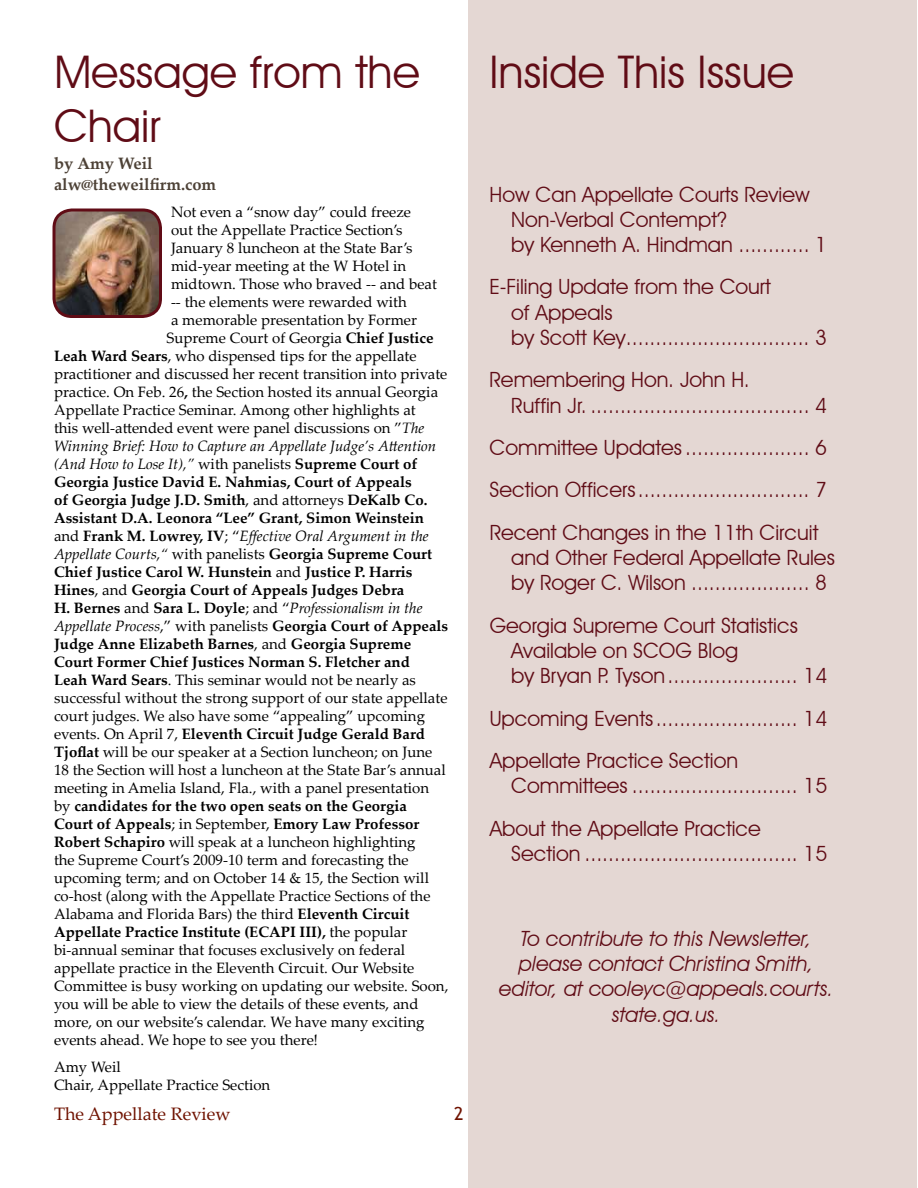
<style>
.page{position:relative;width:918px;height:1188px;background:#fff}
.page>*{position:absolute;margin:0;border:0;box-sizing:border-box;transform-origin:0 0}
.t1{font:45px/54px "Avant Garde IT Cby BT";color:#600c16}
.t2{font:21px/25.2px "Avant Garde IT Cby BT";color:#600c16}
.t3{font:italic 21px/25.2px "Avant Garde IT Cby BT";color:#600c16;text-align:center}
.t4{font:18px "Palatino Linotype";color:#6f1200}
.t5{font:18px "Trebuchet MS";color:#6f1200}
.t6{font:700 16.5px/21px "Palatino Linotype";color:#4d4136}
.t7{font:15px/18px "Palatino Linotype";color:#000}
.t8{font:700 15px "Palatino Linotype";color:#000}
.t9{font:italic 15px "Palatino Linotype";color:#000}
.s1{font-weight:700}
.s2{font-style:italic}
.s3{font-style:normal}
.s4{font-weight:700;font-style:normal}
.s5{font-weight:400}
.s6{font-weight:400;font-style:italic}
</style>
<div class="page">
<img style="left:56px;top:212px;width:104px;height:102px">
<div style="left:52px;top:208px;width:110px;height:110px;border:3px solid #600c16;border-radius:18px"></div>
<div style="left:468px;top:0;width:448px;height:1188px;background:#e4d7d3"></div>
<h1 class="t1" style="left:54px;top:45px;width:368px">Message from the<br>Chair</h1>
<p class="t6" style="left:54px;top:152px;width:164px">by Amy Weil alw@theweilfirm.com</p>
<p class="t7" style="left:171px;top:203px;width:242px">Not even a “snow day” could freeze</p>
<p class="t7" style="left:171px;top:221px;width:233px">out the Appellate Practice Section’s</p>
<p class="t7" style="left:171px;top:239px;width:243px">January 8 luncheon at the State Bar’s</p>
<p class="t7" style="left:171px;top:257px;width:237px">mid-year meeting at the W Hotel in</p>
<p class="t7" style="left:171px;top:275px;width:267px">midtown. Those who braved -- and beat</p>
<p class="t7" style="left:171px;top:293px;width:237px">-- the elements were rewarded with</p>
<p class="t7" style="left:171px;top:311px;width:248px">a memorable presentation by Former</p>
<p class="t7" style="left:166px;top:329px;width:269px">Supreme Court of Georgia <span class="s1">Chief Justice</span></p>
<p class="t7" style="left:54px;top:347px;width:364px"><span class="s1">Leah Ward Sears</span>, who dispensed tips for the appellate</p>
<p class="t7" style="left:54px;top:365px;width:395px">practitioner and discussed her recent transition into private</p>
<p class="t7" style="left:54px;top:383px;width:386px">practice. On Feb. 26<span class="s1">,</span> the Section hosted its annual Georgia</p>
<p class="t7" style="left:54px;top:401px;width:363px">Appellate Practice Seminar. Among other highlights at</p>
<p class="t7" style="left:54px;top:419px;width:372px">this well-attended event were panel discussions on ”<span class="s2">The</span></p>
<p class="t9" style="left:54px;top:435px;width:384px">Winning Brief: How to Capture an Appellate Judge’s Attention</p>
<p class="t9" style="left:54px;top:453px;width:365px">(And How to Lose It),” <span class="s3">with panelists</span> <span class="s4">Supreme Court of</span></p>
<p class="t8" style="left:54px;top:471px;width:359px">Georgia Justice David E. Nahmias, Court of Appeals</p>
<p class="t8" style="left:54px;top:489px;width:375px">of Georgia Judge J.D. Smith<span class="s5">, and attorneys</span> DeKalb Co.</p>
<p class="t8" style="left:54px;top:507px;width:371px">Assistant D.A. Leonora “Lee” Grant, Simon Weinstein</p>
<p class="t9" style="left:54px;top:525px;width:376px"><span class="s3">and</span> <span class="s4">Frank M. Lowrey, IV</span><span class="s3">; “</span>Effective Oral Argument in the</p>
<p class="t8" style="left:54px;top:543px;width:380px"><span class="s6">Appellate Courts,“</span> <span class="s5">with panelists</span> Georgia Supreme Court</p>
<p class="t8" style="left:54px;top:561px;width:360px">Chief Justice Carol W. Hunstein <span class="s5">and</span> Justice P. Harris</p>
<p class="t8" style="left:54px;top:579px;width:352px">Hines<span class="s5">, and</span> Georgia Court of Appeals Judges Debra</p>
<p class="t9" style="left:54px;top:597px;width:370px"><span class="s4">H. Bernes</span> <span class="s3">and</span> <span class="s4">Sara L. Doyle</span><span class="s3">; and “</span>Professionalism in the</p>
<p class="t8" style="left:54px;top:615px;width:396px"><span class="s6">Appellate Process</span><span class="s5">,” with panelists</span> Georgia Court of Appeals</p>
<p class="t8" style="left:54px;top:633px;width:359px">Judge Anne Elizabeth Barnes<span class="s5">, and</span> Georgia Supreme</p>
<p class="t8" style="left:54px;top:651px;width:357px">Court Former Chief Justices Norman S. Fletcher and</p>
<p class="t7" style="left:54px;top:671px;width:363px"><span class="s1">Leah Ward Sears</span>. This seminar would not be nearly as</p>
<p class="t7" style="left:54px;top:689px;width:395px">successful without the strong support of our state appellate</p>
<p class="t7" style="left:54px;top:707px;width:373px">court judges. We also have some “appealing” upcoming</p>
<p class="t8" style="left:54px;top:723px;width:373px"><span class="s5">events. On April 7,</span> Eleventh Circuit Judge Gerald Bard</p>
<p class="t7" style="left:54px;top:743px;width:380px"><span class="s1">Tjoflat</span> will be our speaker at a Section luncheon; on June</p>
<p class="t7" style="left:54px;top:761px;width:393px">18 the Section will host a luncheon at the State Bar’s annual</p>
<p class="t7" style="left:54px;top:779px;width:377px">meeting in Amelia Island, Fla., with a panel presentation</p>
<p class="t8" style="left:54px;top:795px;width:354px"><span class="s5">by</span> candidates for the two open seats on the Georgia</p>
<p class="t8" style="left:54px;top:813px;width:367px">Court of Appeals<span class="s5">; in September,</span> Emory Law Professor</p>
<p class="t7" style="left:54px;top:833px;width:363px"><span class="s1">Robert Schapiro</span> will speak at a luncheon highlighting</p>
<p class="t7" style="left:54px;top:851px;width:356px">the Supreme Court’s 2009-10 term and forecasting the</p>
<p class="t7" style="left:54px;top:869px;width:377px">upcoming term; and on October 14 &amp; 15, the Section will</p>
<p class="t7" style="left:54px;top:887px;width:378px">co-host (along with the Appellate Practice Sections of the</p>
<p class="t7" style="left:54px;top:905px;width:357px">Alabama and Florida Bars) the third <span class="s1">Eleventh Circuit</span></p>
<p class="t8" style="left:54px;top:921px;width:355px">Appellate Practice Institute (ECAPI III), <span class="s5">the popular</span></p>
<p class="t7" style="left:54px;top:941px;width:353px">bi-annual seminar that focuses exclusively on federal</p>
<p class="t7" style="left:54px;top:959px;width:362px">appellate practice in the Eleventh Circuit. Our Website</p>
<p class="t7" style="left:54px;top:977px;width:396px">Committee is busy working on updating our website. Soon,</p>
<p class="t7" style="left:54px;top:995px;width:366px">you will be able to view the details of these events, and</p>
<p class="t7" style="left:54px;top:1013px;width:372px">more, on our website’s calendar. We have many exciting</p>
<p class="t7" style="left:54px;top:1031px;width:266px">events ahead. We hope to see you there!</p>
<p class="t7" style="left:54px;top:1057px;width:218px">Amy Weil<br>Chair, Appellate Practice Section</p>
<p class="t4" style="left:54px;top:1101px;width:178px">The Appellate Review</p>
<p class="t5" style="left:454px;top:1103px;width:11px">2</p>
<h1 class="t1" style="left:490px;top:45px;width:306px">Inside This Issue</h1>
<h2 class="t2" style="left:511px;top:181px;width:317px;text-indent:-22px">How Can Appellate Courts Review<br>Non-Verbal Contempt?<br>by Kenneth A. Hindman ............ 1</h2>
<h2 class="t2" style="left:511px;top:274px;width:317px;text-indent:-22px">E-Filing Update from the Court<br>of Appeals<br>by Scott Key............................... 3</h2>
<h2 class="t2" style="left:511px;top:367px;width:317px;text-indent:-22px">Remembering Hon. John H.<br>Ruffin Jr. ..................................... 4</h2>
<h2 class="t2" style="left:490px;top:426px;width:339px;line-height:42.5px;text-align:justify">Committee Updates..................... 6<br>Section Officers............................. 7<br>Recent Changes in the 11th Circuit</h2>
<h2 class="t2" style="left:511px;top:545px;width:325px">and Other Federal Appellate Rules by Roger C. Wilson .................... 8</h2>
<h2 class="t2" style="left:511px;top:613px;width:317px;text-indent:-22px">Georgia Supreme Court Statistics<br>Available on SCOG Blog<br>by Bryan P. Tyson...................... 14</h2>
<h2 class="t2" style="left:490px;top:697px;width:339px;line-height:42.5px">Upcoming Events........................ 14<br>Appellate Practice Section</h2>
<h2 class="t2" style="left:490px;top:765px;width:339px;line-height:42.5px;text-indent:22px">Committees ............................ 15<br>About the Appellate Practice</h2>
<h2 class="t2" style="left:511px;top:841px;width:317px">Section .................................... 15</h2>
<h2 class="t3" style="left:499px;top:926px;width:336px">To contribute to this Newsletter, please contact Christina Smith, editor, at cooleyc@appeals.courts. state.ga.us.</h2>
</div>
